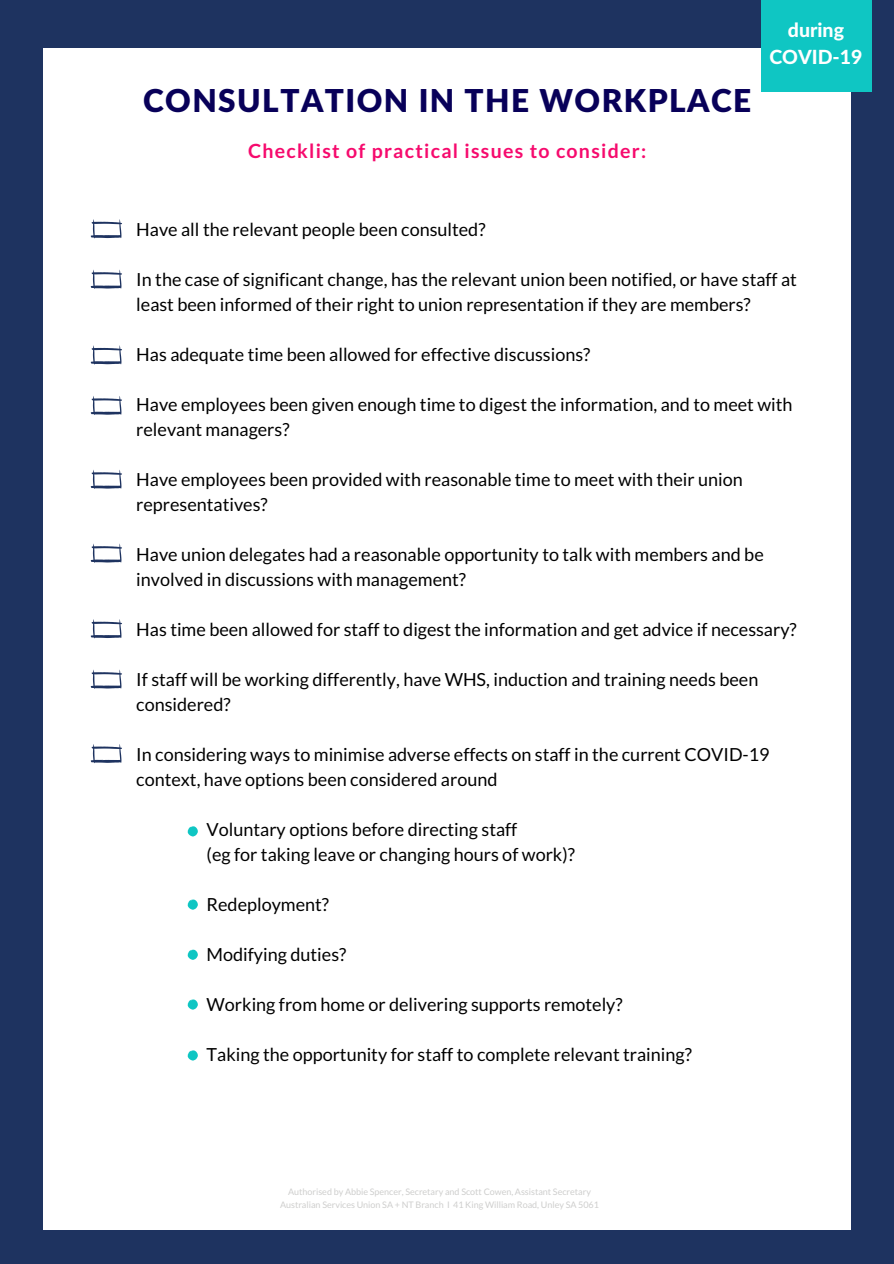
<style>
.page{position:relative;width:894px;height:1264px;background:#fff}
.page>*{position:absolute;margin:0;border:0;box-sizing:border-box;transform-origin:0 0}
.t1{font:900 31.5px "Lato Latin";letter-spacing:.045em;color:#080059}
.t2{font:700 19.5px "Lato";letter-spacing:.065em;color:#f60a6d}
.t3{font:800 19.5px/26.5px "Lato Latin";color:#fff;text-align:center}
.t4{font:18px/25px "Lato";color:#000}
.t5{font:9px/12.3px "Lato";color:#cececd;text-align:center}
</style>
<div class="page">
<div style="left:0;top:0;width:893px;height:1263px;background:#1e3360"></div>
<div style="left:43px;top:48px;width:807px;height:1181px;background:#fff"></div>
<svg style="left:188px;top:826px;width:10px;height:10px"></svg>
<div style="left:760px;top:0;width:110px;height:92px;background:#0fc6c3"></div>
<svg style="left:188px;top:899px;width:10px;height:10px"></svg>
<svg style="left:188px;top:949px;width:10px;height:10px"></svg>
<svg style="left:188px;top:999px;width:10px;height:10px"></svg>
<svg style="left:188px;top:1050px;width:10px;height:10px"></svg>
<svg style="left:91px;top:219px;width:31px;height:19px"></svg>
<svg style="left:91px;top:269px;width:31px;height:20px"></svg>
<svg style="left:91px;top:345px;width:31px;height:19px"></svg>
<svg style="left:91px;top:396px;width:31px;height:19px"></svg>
<svg style="left:91px;top:469px;width:31px;height:20px"></svg>
<svg style="left:91px;top:543px;width:31px;height:20px"></svg>
<svg style="left:91px;top:619px;width:31px;height:19px"></svg>
<svg style="left:91px;top:669px;width:31px;height:20px"></svg>
<svg style="left:91px;top:744px;width:31px;height:19px"></svg>
<h1 class="t1" style="left:143px;top:80px;width:609px">CONSULTATION IN THE WORKPLACE</h1>
<p class="t2" style="left:248px;top:139px;width:399px">Checklist of practical issues to consider:</p>
<p class="t3" style="left:769px;top:16px;width:95px">during<br>COVID-19</p>
<p class="t4" style="left:136px;top:216px;width:350px">Have all the relevant people been consulted?</p>
<p class="t4" style="left:136px;top:266px;width:662px">In the case of significant change, has the relevant union been notified, or have staff at least been informed of their right to union representation if they are members?</p>
<p class="t4" style="left:136px;top:341px;width:455px">Has adequate time been allowed for effective discussions?</p>
<p class="t4" style="left:136px;top:391px;width:657px">Have employees been given enough time to digest the information, and to meet with relevant managers?</p>
<p class="t4" style="left:136px;top:466px;width:608px">Have employees been provided with reasonable time to meet with their union representatives?</p>
<p class="t4" style="left:136px;top:541px;width:629px">Have union delegates had a reasonable opportunity to talk with members and be involved in discussions with management?</p>
<p class="t4" style="left:136px;top:616px;width:661px">Has time been allowed for staff to digest the information and get advice if necessary?</p>
<p class="t4" style="left:136px;top:666px;width:623px">If staff will be working differently, have WHS, induction and training needs been considered?</p>
<p class="t4" style="left:136px;top:741px;width:634px">In considering ways to minimise adverse effects on staff in the current COVID-19 context, have options been considered around</p>
<p class="t4" style="left:206px;top:816px;width:370px">Voluntary options before directing staff<br>(eg for taking leave or changing hours of work)?</p>
<p class="t4" style="left:206px;top:891px;width:124px">Redeployment?</p>
<p class="t4" style="left:206px;top:941px;width:141px">Modifying duties?</p>
<p class="t4" style="left:206px;top:991px;width:417px">Working from home or delivering supports remotely?</p>
<p class="t4" style="left:206px;top:1041px;width:486px">Taking the opportunity for staff to complete relevant training?</p>
<p class="t5" style="left:280px;top:1185px;width:320px">Authorised by Abbie Spencer, Secretary and Scott Cowen, Assistant Secretary<br>Australian Services Union SA + NT Branch I 41 King William Road, Unley SA 5061</p>
</div>
